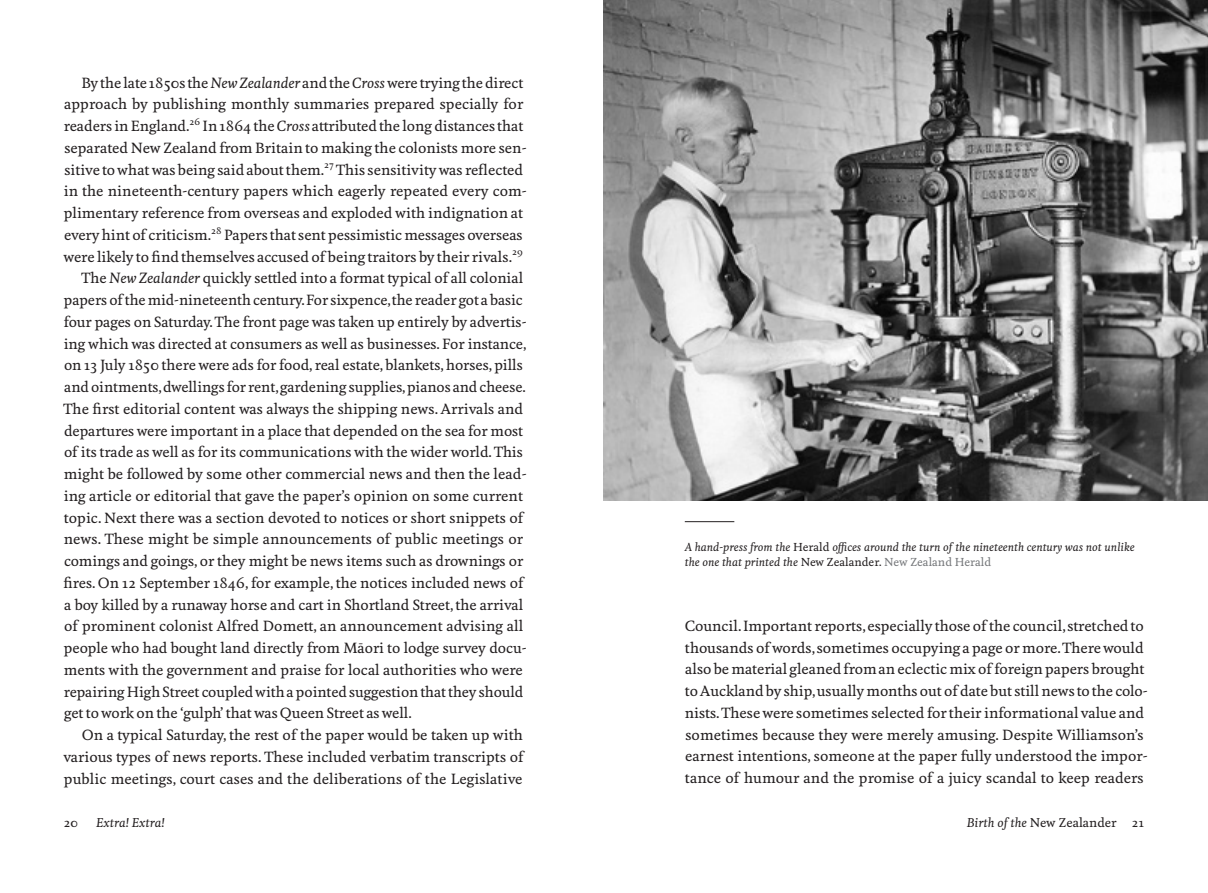
<style>
.page{position:relative;width:1208px;height:893px;background:#fff}
.page>*{position:absolute;margin:0;border:0;box-sizing:border-box;transform-origin:0 0}
.Body_Text_Narrow{font:500 13.8px/21.8px "Feijoa";color:#231f20}
.Body_Text{font:500 13.8px/21.8px "Feijoa";color:#231f20}
.t1{font:500 12px "Feijoa";color:#231f20}
.t2{font:italic 500 12px "Feijoa";color:#231f20}
.caption_line_1{font:italic 500 10.8px/15px "Feijoa";color:#231f20}
.Body_Text-2{font:500 9px "Feijoa";color:#231f20}
.s1{font-style:italic}
.s2{font-style:normal}
.s3{font-style:normal;color:#76787b}
</style>
<div class="page">
<img style="left:604px;top:0;width:604px;height:500px">
<hr style="left:685px;top:521px;width:49px;height:1px;background:#231f20">
<p class="Body_Text" style="left:64px;top:72px;width:464px;text-indent:18px">By the late 1850s the <span class="s1">New Zealander</span> and the <span class="s1">Cross</span> were trying the direct approach by publishing monthly summaries prepared specially for readers in England.<sup>26</sup> In 1864 the <span class="s1">Cross</span> attributed the long distances that separated New Zealand from Britain to making the colonists more sen&shy;sitive to what was being said about them.</p>
<p class="Body_Text" style="left:64px;top:159px;width:464px;text-indent:272px">This sensitivity was reflected in the nineteenth-century papers which eagerly repeated every com&shy;plimentary reference from overseas and exploded with indignation at every hint of criticism.</p>
<p class="Body_Text-2" style="left:324px;top:159px;width:11px">27</p>
<p class="Body_Text-2" style="left:211px;top:225px;width:12px">28</p>
<p class="Body_Text" style="left:63px;top:224px;width:461px;text-indent:161px">Papers that sent pessimistic messages overseas were likely to find themselves accused of being traitors by their rivals.</p>
<p class="Body_Text-2" style="left:512px;top:246px;width:12px">29</p>
<p class="Body_Text_Narrow" style="left:64px;top:268px;width:464px;text-indent:18px">The <span class="s1">New Zealander</span> quickly settled into a format typical of all colonial papers of the mid-nineteenth century. For sixpence, the reader got a basic four pages on Saturday. The front page was taken up entirely by advertis&shy;ing which was directed at consumers as well as businesses. For instance, on 13 July 1850 there were ads for food, real estate, blankets, horses, pills and ointments, dwellings for rent, gardening supplies, pianos and cheese.<br>The first editorial content was always the shipping news. Arrivals and departures were important in a place that depended on the sea for most of its trade as well as for its communications with the wider world. This might be followed by some other commercial news and then the lead&shy;ing article or editorial that gave the paper’s opinion on some current topic. Next there was a section devoted to notices or short snippets of news. These might be simple announcements of public meetings or comings and goings, or they might be news items such as drownings or fires. On 12 September 1846, for example, the notices included news of a boy killed by a runaway horse and cart in Shortland Street, the arrival of prominent colonist Alfred Domett, an announcement advising all people who had bought land directly from Māori to lodge survey docu&shy;ments with the government and praise for local authorities who were repairing High Street coupled with a pointed suggestion that they should get to work on the ‘gulph’ that was Queen Street as well.</p>
<p class="Body_Text" style="left:63px;top:725px;width:461px;text-align:justify;text-indent:18px">On a typical Saturday, the rest of the paper would be taken up with various types of news reports. These included verbatim transcripts of public meetings, court cases and the deliberations of the Legislative</p>
<p class="caption_line_1" style="left:685px;top:539px;width:451px">A hand-press from the <span class="s2">Herald</span> offices around the turn of the nineteenth century was not unlike the one that printed the <span class="s2">New Zealander</span>. <span class="s3">New Zealand Herald</span></p>
<p class="Body_Text" style="left:685px;top:615px;width:464px">Council. Important reports, especially those of the council, stretched to thousands of words, sometimes occupying a page or more. There would also be material gleaned from an eclectic mix of foreign papers brought to Auckland by ship, usually months out of date but still news to the colo&shy;nists. These were sometimes selected for their informational value and sometimes because they were merely amusing. Despite Williamson’s earnest intentions, someone at the paper fully understood the impor&shy;tance of humour and the promise of a juicy scandal to keep readers</p>
<p class="t1" style="left:64px;top:814px;width:16px">20</p>
<p class="t2" style="left:96px;top:814px;width:70px">Extra! Extra!</p>
<p class="t1" style="left:966px;top:814px;width:151px"><span class="s1">Birth of the</span> New Zealander</p>
<p class="t1" style="left:1131px;top:814px;width:14px">21</p>
</div>
